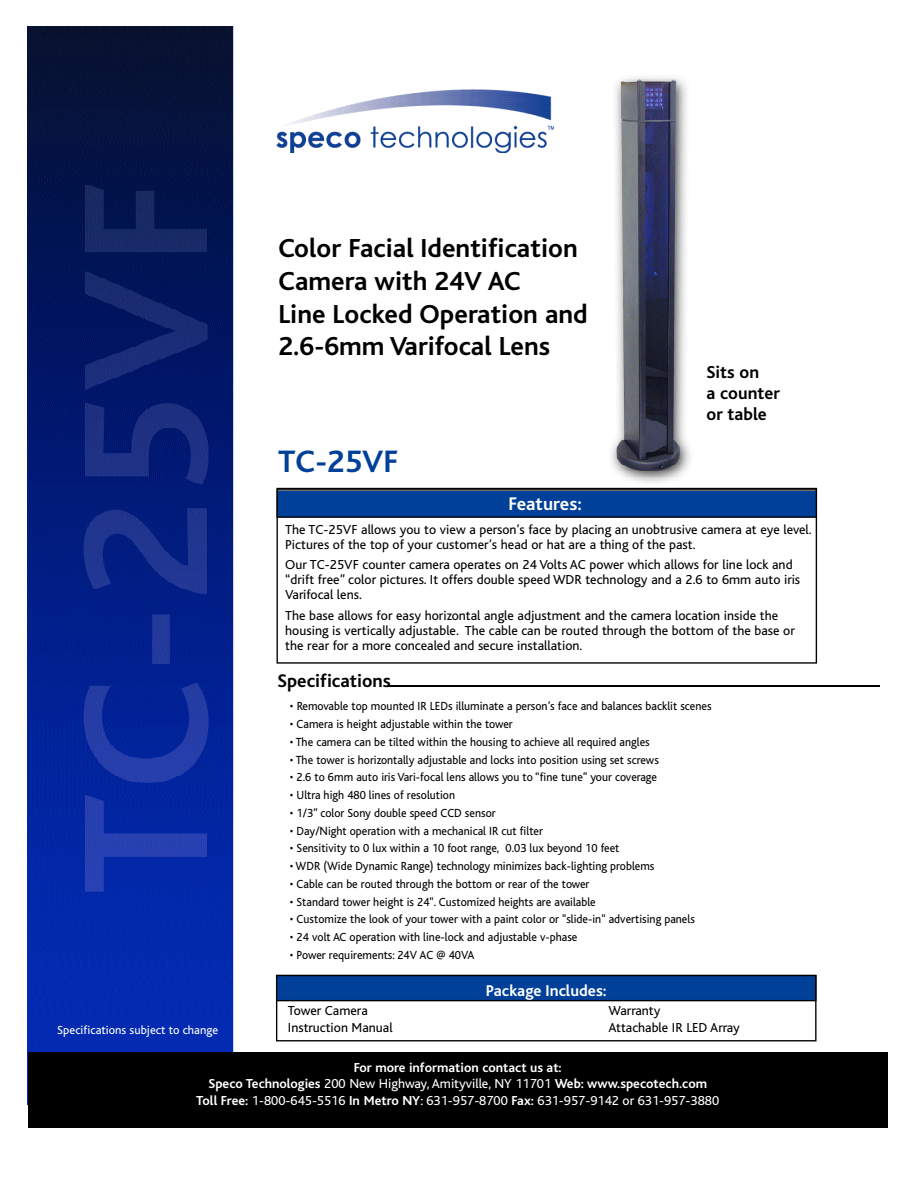
<style>
.page{position:relative;width:918px;height:1188px;background:#fff}
.page>*{position:absolute;margin:0;border:0;box-sizing:border-box;transform-origin:0 0}
.t1{font:700 32.4px "Bliss";color:#004098}
.t2{font:700 27.3px/32.7px "Bliss";color:#000}
.t3{font:700 19.05px "Bliss";color:#000}
.t4{font:700 19.05px "Bliss";color:#fff}
.t5{font:700 18.15px/21px "Bliss";color:#000}
.t6{font:700 16.35px "Bliss";color:#fff}
.t7{font:13.65px/15px "Bliss";color:#000}
.t8{font:700 13.65px/16.4px "Bliss";color:#fff;text-align:center}
.t9{font:12.3px "Bliss";color:#000;scale:.96 1}
.t10{font:12.3px "Bliss";color:#fff}
.s1{font-weight:400}
</style>
<div class="page">
<img style="left:27px;top:27px;width:791px;height:1078px">
<div style="left:28px;top:1052px;width:860px;height:76px;background:#000"></div>
<hr style="left:387px;top:685px;width:493px;height:2px;background:#000">
<img style="left:275px;top:89px;width:278px;height:64px">
<svg style="left:277px;top:488px;width:540px;height:176px"></svg>
<svg style="left:277px;top:489px;width:540px;height:29px;background:#063e8b"></svg>
<svg style="left:276px;top:975px;width:541px;height:66px"></svg>
<div style="left:705px;top:361px;width:112px;height:64px;background:#fff"></div>
<h2 class="t2" style="left:278px;top:233px;width:311px">Color Facial Identification<br>Camera with 24V AC<br>Line Locked Operation and<br>2.6-6mm Varifocal Lens</h2>
<h1 class="t1" style="left:278px;top:446px;width:122px">TC-25VF</h1>
<h3 class="t5" style="left:706px;top:362px;width:75px">Sits on<br>a counter or table</h3>
<h3 class="t4" style="left:509px;top:495px;width:75px">Features:</h3>
<p class="t7" style="left:285px;top:522px;width:528px">The TC-25VF allows you to view a person’s face by placing an unobtrusive camera at eye level.<br>Pictures of the top of your customer’s head or hat are a thing of the past.</p>
<p class="t7" style="left:285px;top:558px;width:516px">Our TC-25VF counter camera operates on 24 Volts AC power which allows for line lock and “drift free” color pictures. It offers double speed WDR technology and a 2.6 to 6mm auto iris<br>Varifocal lens.</p>
<p class="t7" style="left:285px;top:608px;width:511px">The base allows for easy horizontal angle adjustment and the camera location inside the housing is vertically adjustable. The cable can be routed through the bottom of the base or the rear for a more concealed and secure installation.</p>
<h3 class="t3" style="left:278px;top:672px;width:115px">Specifications</h3>
<p class="t9" style="left:290px;top:700px;width:441px">• Removable top mounted IR LEDs illuminate a person’s face and balances backlit scenes</p>
<p class="t9" style="left:290px;top:718px;width:234px">• Camera is height adjustable within the tower</p>
<p class="t9" style="left:290px;top:736px;width:376px">• The camera can be tilted within the housing to achieve all required angles</p>
<p class="t9" style="left:290px;top:754px;width:386px">• The tower is horizontally adjustable and locks into position using set screws</p>
<p class="t9" style="left:290px;top:771px;width:384px">• 2.6 to 6mm auto iris Vari-focal lens allows you to “fine tune” your coverage</p>
<p class="t9" style="left:290px;top:789px;width:174px">• Ultra high 480 lines of resolution</p>
<p class="t9" style="left:290px;top:807px;width:216px">• 1/3” color Sony double speed CCD sensor</p>
<p class="t9" style="left:290px;top:825px;width:265px">• Day/Night operation with a mechanical IR cut filter</p>
<p class="t9" style="left:290px;top:842px;width:345px">• Sensitivity to 0 lux within a 10 foot range, 0.03 lux beyond 10 feet</p>
<p class="t9" style="left:290px;top:860px;width:381px">• WDR (Wide Dynamic Range) technology minimizes back-lighting problems</p>
<p class="t9" style="left:290px;top:878px;width:314px">• Cable can be routed through the bottom or rear of the tower</p>
<p class="t9" style="left:290px;top:896px;width:320px">• Standard tower height is 24". Customized heights are available</p>
<p class="t9" style="left:290px;top:913px;width:423px">• Customize the look of your tower with a paint color or "slide-in" advertising panels</p>
<p class="t9" style="left:290px;top:931px;width:301px">• 24 volt AC operation with line-lock and adjustable v-phase</p>
<p class="t9" style="left:290px;top:949px;width:194px">• Power requirements: 24V AC @ 40VA</p>
<h3 class="t6" style="left:486px;top:983px;width:122px">Package Includes:</h3>
<p class="t7" style="left:288px;top:1004px;width:81px">Tower Camera</p>
<p class="t7" style="left:608px;top:1004px;width:54px">Warranty</p>
<p class="t7" style="left:288px;top:1020px;width:106px">Instruction Manual</p>
<p class="t7" style="left:608px;top:1020px;width:133px">Attachable IR LED Array</p>
<p class="t10" style="left:57px;top:1024px;width:162px">Specifications subject to change</p>
<p class="t8" style="left:196px;top:1059px;width:524px">For more information contact us at:<br>Speco Technologies <span class="s1">200 New Highway, Amityville, NY 11701</span> Web: www.specotech.com<br>Toll Free: <span class="s1">1-800-645-5516</span> In Metro NY<span class="s1">: 631-957-8700</span> Fax: <span class="s1">631-957-9142 or 631-957-3880</span></p>
</div>
